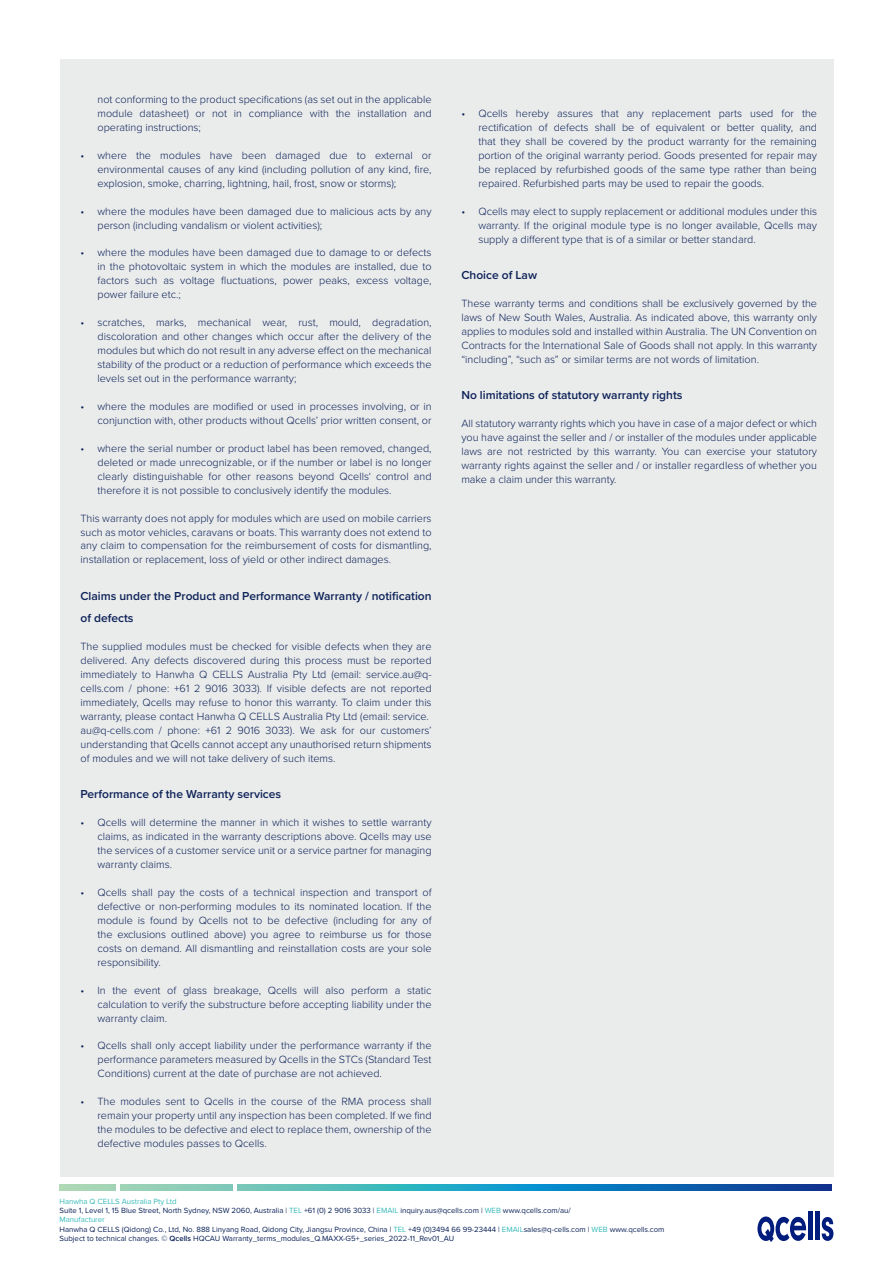
<style>
.page{position:relative;width:893px;height:1263px;background:#fff}
.page>*{position:absolute;margin:0;border:0;box-sizing:border-box;transform-origin:0 0}
.t1{font:600 12px/22.5px "Proxima Nova";color:#0c2258}
.t2{font:300 10.8px/14px "Proxima Nova";color:#0c2258;text-align:justify}
.t3{font:7.8px/9.3px "Proxima Nova";color:#0c2258}
.s1{color:#38b9b9}
.s2{font-weight:600}
</style>
<div class="page">
<div style="left:60px;top:60px;width:773px;height:1117px;background:#eaebeb"></div>
<hr style="left:808px;top:1211px;width:4px;height:29px;background:#001c7d">
<hr style="left:815px;top:1211px;width:4px;height:29px;background:#001c7d">
<svg style="left:822px;top:1217px;width:11px;height:24px"></svg>
<svg style="left:757px;top:1216px;width:49px;height:26px"></svg>
<div style="left:60px;top:1185px;width:55px;height:6px;background:#a9d6b6"></div>
<svg style="left:121px;top:1185px;width:111px;height:6px"></svg>
<svg style="left:238px;top:1185px;width:594px;height:6px;background:#2389b6"></svg>
<p class="t2" style="left:97px;top:92px;width:336px">not conforming to the product specifications (as set out in the applicable module datasheet) or not in compliance with the installation and operating instructions;</p>
<p class="t2" style="left:97px;top:148px;width:336px;text-indent:-17px">• where the modules have been damaged due to external or environmental causes of any kind (including pollution of any kind, fire, explosion, smoke, charring, lightning, hail, frost, snow or storms);</p>
<p class="t2" style="left:97px;top:203px;width:336px;text-indent:-17px">• where the modules have been damaged due to malicious acts by any person (including vandalism or violent activities);</p>
<p class="t2" style="left:97px;top:245px;width:336px;text-indent:-17px">• where the modules have been damaged due to damage to or defects in the photovoltaic system in which the modules are installed, due to factors such as voltage fluctuations, power peaks, excess voltage, power failure etc.;</p>
<p class="t2" style="left:97px;top:315px;width:336px;text-indent:-17px">• scratches, marks, mechanical wear, rust, mould, degradation, discoloration and other changes which occur after the delivery of the modules but which do not result in any adverse effect on the mechanical stability of the product or a reduction of performance which exceeds the levels set out in the performance warranty;</p>
<p class="t2" style="left:80px;top:399px;width:353px;text-align:right">• where the modules are modified or used in processes involving, or in conjunction with, other products without Qcells’ prior written consent, or</p>
<p class="t2" style="left:97px;top:441px;width:336px;text-indent:-17px">• where the serial number or product label has been removed, changed, deleted or made unrecognizable, or if the number or label is no longer clearly distinguishable for other reasons beyond Qcells‘ control and therefore it is not possible to conclusively identify the modules.</p>
<p class="t2" style="left:80px;top:510px;width:353px">This warranty does not apply for modules which are used on mobile carriers such as motor vehicles, caravans or boats. This warranty does not extend to any claim to compensation for the reimbursement of costs for dismantling, installation or replacement, loss of yield or other indirect damages.</p>
<p class="t1" style="left:80px;top:584px;width:353px">Claims under the Product and Performance Warranty / notification of defects</p>
<p class="t2" style="left:80px;top:639px;width:353px;text-align:left">The supplied modules must be checked for visible defects when they are delivered. Any defects discovered during this process must be reported immediately to Hanwha Q CELLS Australia Pty Ltd (email: service.au@q&shy;cells.com / phone: +61 2 9016 3033). If visible defects are not reported immediately, Qcells may refuse to honor this warranty. To claim under this warranty, please contact Hanwha Q CELLS Australia Pty Ltd (email: service. au@q-cells.com / phone: +61 2 9016 3033). We ask for our customers’ understanding that Qcells cannot accept any unauthorised return shipments of modules and we will not take delivery of such items.</p>
<p class="t1" style="left:80px;top:783px;width:202px">Performance of the Warranty services</p>
<p class="t2" style="left:97px;top:815px;width:336px;text-indent:-17px">• Qcells will determine the manner in which it wishes to settle warranty claims, as indicated in the warranty descriptions above. Qcells may use the services of a customer service unit or a service partner for managing warranty claims.</p>
<p class="t2" style="left:97px;top:885px;width:336px;text-indent:-17px">• Qcells shall pay the costs of a technical inspection and transport of defective or non-performing modules to its nominated location. If the module is found by Qcells not to be defective (including for any of the exclusions outlined above) you agree to reimburse us for those costs on demand. All dismantling and reinstallation costs are your sole responsibility.</p>
<p class="t2" style="left:97px;top:982px;width:336px;text-indent:-17px">• In the event of glass breakage, Qcells will also perform a static calculation to verify the substructure before accepting liability under the warranty claim.</p>
<p class="t2" style="left:97px;top:1038px;width:336px;text-indent:-17px">• Qcells shall only accept liability under the performance warranty if the performance parameters measured by Qcells in the STCs (Standard Test Conditions) current at the date of purchase are not achieved.</p>
<p class="t2" style="left:97px;top:1094px;width:336px;text-indent:-17px">• The modules sent to Qcells in the course of the RMA process shall remain your property until any inspection has been completed. If we find the modules to be defective and elect to replace them, ownership of the defective modules passes to Qcells.</p>
<p class="t2" style="left:478px;top:106px;width:340px;text-indent:-17px">• Qcells hereby assures that any replacement parts used for the rectification of defects shall be of equivalent or better quality, and that they shall be covered by the product warranty for the remaining portion of the original warranty period. Goods presented for repair may be replaced by refurbished goods of the same type rather than being repaired. Refurbished parts may be used to repair the goods.</p>
<p class="t2" style="left:478px;top:203px;width:340px;text-indent:-17px">• Qcells may elect to supply replacement or additional modules under this warranty. If the original module type is no longer available, Qcells may supply a different type that is of a similar or better standard.</p>
<p class="t1" style="left:461px;top:263px;width:77px">Choice of Law</p>
<p class="t2" style="left:461px;top:296px;width:357px">These warranty terms and conditions shall be exclusively governed by the laws of New South Wales, Australia. As indicated above, this warranty only applies to modules sold and installed within Australia. The UN Convention on Contracts for the International Sale of Goods shall not apply. In this warranty “including”, “such as” or similar terms are not words of limitation.</p>
<p class="t1" style="left:461px;top:383px;width:223px">No limitations of statutory warranty rights</p>
<p class="t2" style="left:461px;top:416px;width:357px">All statutory warranty rights which you have in case of a major defect or which you have against the seller and / or installer of the modules under applicable laws are not restricted by this warranty. You can exercise your statutory warranty rights against the seller and / or installer regardless of whether you make a claim under this warranty.</p>
<p class="t3" style="left:60px;top:1196px;width:607px"><span class="s1">Hanwha Q CELLS Australia Pty Ltd<br></span>Suite 1, Level 1, 15 Blue Street, North Sydney, NSW 2060, Australia | <span class="s1">TEL</span> +61 (0) 2 9016 3033 | <span class="s1">EMAIL</span> inquiry.aus@qcells.com | <span class="s1">WEB</span> www.qcells.com/au/<br><span class="s1">Manufacturer<br></span>Hanwha Q CELLS (Qidong) Co., Ltd, No. 888 Linyang Road, Qidong City, Jiangsu Province, China | <span class="s1">TEL</span> +49 (0)3494 66 99-23444 | <span class="s1">EMAIL</span>sales@q-cells.com | <span class="s1">WEB</span> www.qcells.com Subject to technical changes. © <span class="s2">Qcells</span> HQCAU Warranty_terms_modules_Q.MAXX-G5+_series_2022-11_Rev01_AU</p>
</div>
